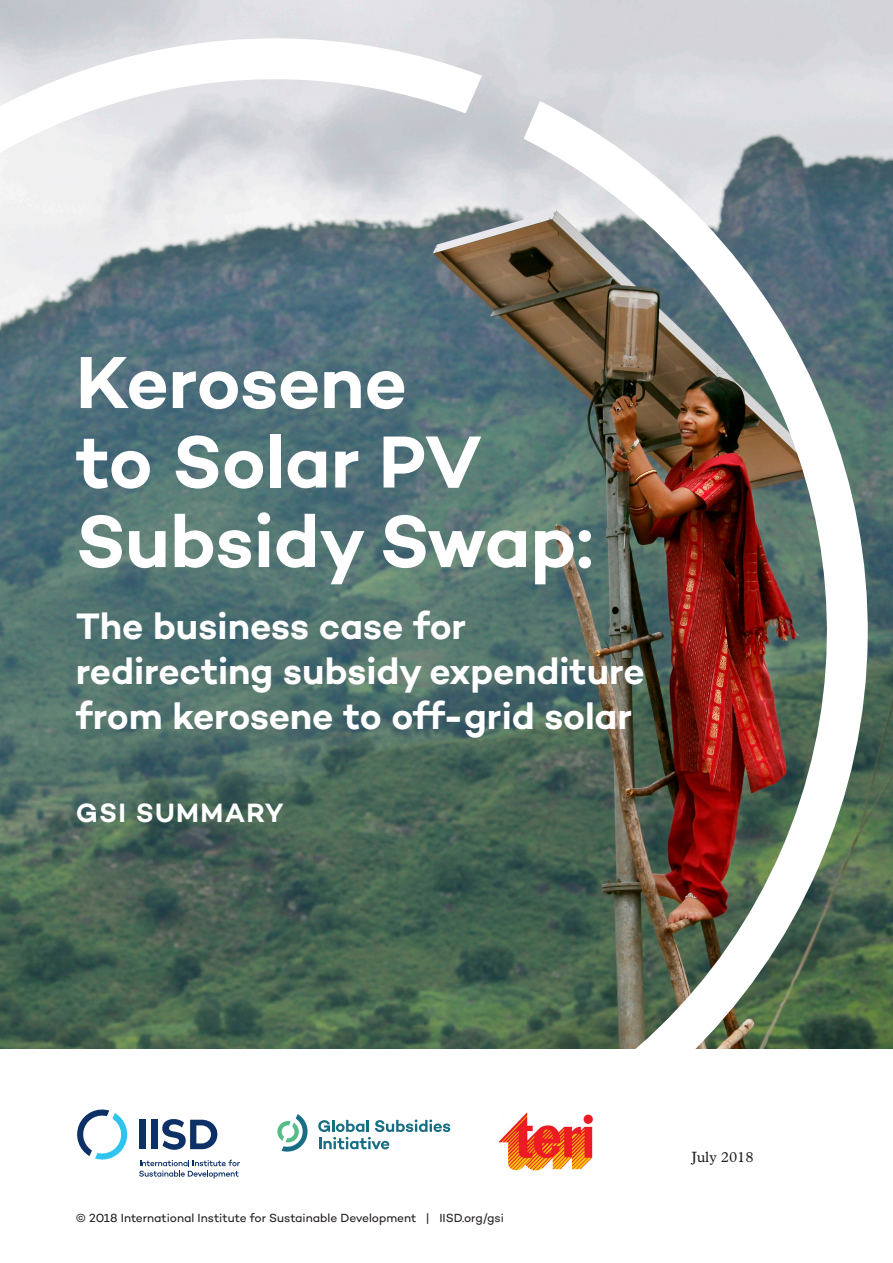
<style>
.page{position:relative;width:893px;height:1263px;background:#fff}
.page>*{position:absolute;margin:0;border:0;box-sizing:border-box;transform-origin:0 0}
.Cover-H1{font:600 75px/79.5px "Campton";letter-spacing:-.01em;color:#fff}
.Cover-H2{font:600 37.5px/45px "Campton";letter-spacing:-.005em;color:#fff}
.Cover-H3{font:600 27px "Campton";letter-spacing:.05em;color:#fff}
.Authors{font:15px "Plantin MT Pro";color:#231f20}
.copyright_running_he{font:12px "Campton";letter-spacing:-.005em;color:#231f20}
</style>
<div class="page">
<img style="left:0;top:0;width:893px;height:1049px">
<svg style="left:0;top:38px;width:482px;height:1011px"></svg>
<img style="left:68px;top:101px;width:800px;height:1059px">
<svg style="left:318px;top:1119px;width:132px;height:30px"></svg>
<svg style="left:277px;top:1114px;width:33px;height:40px"></svg>
<svg style="left:75px;top:1107px;width:55px;height:53px"></svg>
<svg style="left:139px;top:1160px;width:101px;height:18px"></svg>
<div style="left:140px;top:1120px;width:6px;height:29px;background:#0d3166"></div>
<div style="left:151px;top:1120px;width:7px;height:29px;background:#0d3166"></div>
<svg style="left:162px;top:1119px;width:55px;height:31px"></svg>
<img style="left:499px;top:1112px;width:96px;height:59px">
<p class="Cover-H1" style="left:76px;top:341px;width:519px">Kerosene<br>to Solar PV<br>Subsidy Swap:</p>
<p class="Cover-H2" style="left:76px;top:603px;width:571px">The business case for redirecting subsidy expenditure from kerosene to off-grid solar</p>
<p class="Cover-H3" style="left:76px;top:796px;width:210px">GSI SUMMARY</p>
<p class="copyright_running_he" style="left:76px;top:1210px;width:430px">© 2018 International Institute for Sustainable Development | IISD.org/gsi</p>
<p class="Authors" style="left:691px;top:1148px;width:64px">July 2018</p>
</div>
